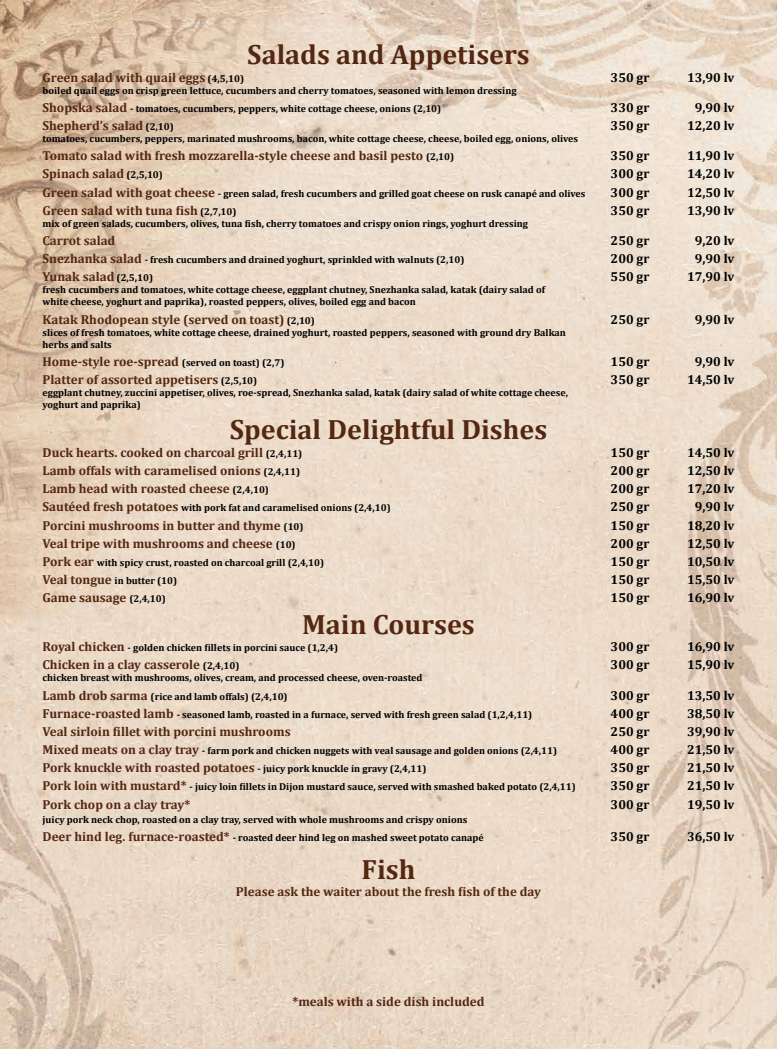
<style>
.page{position:relative;width:777px;height:1049px;background:#fff}
.page>*{position:absolute;margin:0;border:0;box-sizing:border-box;transform-origin:0 0}
.t1{font:700 28px "Cambria";color:#542712}
.t2{font:700 13px "Cambria";color:#542712}
.t3{font:700 13px "Cambria";color:#000}
.t4{font:700 10px/18.2px "Cambria";color:#000}
.s1{font-size:10px;color:#000}
.s2{font-size:13px;color:#542712}
</style>
<div class="page">
<img style="left:0;top:0;width:777px;height:1049px">
<h1 class="t1" style="left:247px;top:35px;width:284px">Salads and Appetisers</h1>
<h2 class="t2" style="left:43px;top:68px;width:203px">Green salad with quail eggs <span class="s1">(4,5,10)</span></h2>
<h2 class="t3" style="left:610px;top:68px;width:40px">350 gr</h2>
<h2 class="t3" style="left:687px;top:68px;width:49px">13,90 lv</h2>
<p class="t4" style="left:43px;top:81px;width:475px">boiled quail eggs on crisp green lettuce, cucumbers and cherry tomatoes, seasoned with lemon dressing<br><span class="s2">Shopska salad</span> - tomatoes, cucumbers, peppers, white cottage cheese, onions (2,10)</p>
<h2 class="t3" style="left:610px;top:98px;width:40px">330 gr</h2>
<h2 class="t3" style="left:695px;top:98px;width:41px">9,90 lv</h2>
<h2 class="t2" style="left:43px;top:116px;width:133px">Shepherd’s salad <span class="s1">(2,10)</span></h2>
<h2 class="t3" style="left:610px;top:116px;width:40px">350 gr</h2>
<h2 class="t3" style="left:687px;top:116px;width:49px">12,20 lv</h2>
<p class="t4" style="left:43px;top:129px;width:537px">tomatoes, cucumbers, peppers, marinated mushrooms, bacon, white cottage cheese, cheese, boiled egg, onions, olives</p>
<h2 class="t2" style="left:43px;top:147px;width:413px">Tomato salad with fresh mozzarella-style cheese and basil pesto <span class="s1">(2,10)</span></h2>
<h2 class="t3" style="left:610px;top:147px;width:40px">350 gr</h2>
<h2 class="t3" style="left:687px;top:147px;width:49px">11,90 lv</h2>
<h2 class="t2" style="left:43px;top:165px;width:122px">Spinach salad <span class="s1">(2,5,10)</span></h2>
<h2 class="t3" style="left:610px;top:165px;width:40px">300 gr</h2>
<h2 class="t3" style="left:687px;top:165px;width:49px">14,20 lv</h2>
<p class="t4" style="left:43px;top:184px;width:544px"><span class="s2">Green salad with goat cheese</span> - green salad, fresh cucumbers and grilled goat cheese on rusk canapé and olives</p>
<h2 class="t3" style="left:610px;top:183px;width:40px">300 gr</h2>
<h2 class="t3" style="left:687px;top:183px;width:49px">12,50 lv</h2>
<h2 class="t2" style="left:43px;top:201px;width:195px">Green salad with tunа fish <span class="s1">(2,7,10)</span></h2>
<h2 class="t3" style="left:610px;top:201px;width:40px">350 gr</h2>
<h2 class="t3" style="left:687px;top:201px;width:49px">13,90 lv</h2>
<p class="t4" style="left:43px;top:214px;width:487px">mix of green salads, cucumbers, olives, tuna fish, cherry tomatoes and crispy onion rings, yoghurt dressing</p>
<h2 class="t2" style="left:43px;top:231px;width:74px">Carrot salad</h2>
<h2 class="t3" style="left:610px;top:231px;width:40px">250 gr</h2>
<h2 class="t3" style="left:695px;top:231px;width:41px">9,20 lv</h2>
<p class="t4" style="left:43px;top:250px;width:423px"><span class="s2">Snezhanka salad</span> - fresh cucumbers and drained yoghurt, sprinkled with walnuts (2,10)</p>
<h2 class="t3" style="left:610px;top:250px;width:40px">200 gr</h2>
<h2 class="t3" style="left:695px;top:250px;width:41px">9,90 lv</h2>
<h2 class="t2" style="left:43px;top:268px;width:112px">Yunak salad <span class="s1">(2,5,10)</span></h2>
<h2 class="t3" style="left:610px;top:268px;width:40px">550 gr</h2>
<h2 class="t3" style="left:687px;top:268px;width:49px">17,90 lv</h2>
<p class="t4" style="left:43px;top:284px;width:504px;line-height:12px">fresh cucumbers and tomatoes, white cottage cheese, eggplant chutney, Snezhanka salad, katak (dairy salad of white cheese, yoghurt and paprika), roasted peppers, olives, boiled egg and bacon</p>
<h2 class="t2" style="left:43px;top:310px;width:274px">Katak Rhodopean style (served on toast) <span class="s1">(2,10)</span></h2>
<h2 class="t3" style="left:610px;top:310px;width:40px">250 gr</h2>
<h2 class="t3" style="left:695px;top:310px;width:41px">9,90 lv</h2>
<p class="t4" style="left:43px;top:326px;width:525px;line-height:12px">slices of fresh tomatoes, white cottage cheese, drained yoghurt, roasted peppers, seasoned with ground dry Balkan herbs and salts</p>
<h2 class="t2" style="left:43px;top:352px;width:243px">Home-style roe-spread <span class="s1">(served on toast) (2,7)</span></h2>
<h2 class="t3" style="left:610px;top:352px;width:40px">150 gr</h2>
<h2 class="t3" style="left:695px;top:352px;width:41px">9,90 lv</h2>
<h2 class="t2" style="left:43px;top:370px;width:216px">Platter of assorted appetisers <span class="s1">(2,5,10)</span></h2>
<h2 class="t3" style="left:610px;top:370px;width:40px">350 gr</h2>
<h2 class="t3" style="left:687px;top:370px;width:49px">14,50 lv</h2>
<p class="t4" style="left:43px;top:386px;width:527px;line-height:12px">eggplant chutney, zuccini appetiser, olives, roe-spread, Snezhanka salad, katak (dairy salad of white cottage cheese, yoghurt and paprika)</p>
<h1 class="t1" style="left:230px;top:410px;width:319px">Special Delightful Dishes</h1>
<h2 class="t2" style="left:43px;top:443px;width:261px">Duck hearts. cooked on charcoal grill <span class="s1">(2,4,11)</span></h2>
<h2 class="t3" style="left:610px;top:443px;width:40px">150 gr</h2>
<h2 class="t3" style="left:687px;top:443px;width:49px">14,50 lv</h2>
<h2 class="t2" style="left:43px;top:461px;width:259px">Lamb offals with caramelised onions <span class="s1">(2,4,11)</span></h2>
<h2 class="t3" style="left:610px;top:461px;width:40px">200 gr</h2>
<h2 class="t3" style="left:687px;top:461px;width:49px">12,50 lv</h2>
<h2 class="t2" style="left:43px;top:479px;width:228px">Lamb head with roasted cheese <span class="s1">(2,4,10)</span></h2>
<h2 class="t3" style="left:610px;top:479px;width:40px">200 gr</h2>
<h2 class="t3" style="left:687px;top:479px;width:49px">17,20 lv</h2>
<p class="t4" style="left:43px;top:498px;width:350px"><span class="s2">Sautéed fresh potatoes</span> with pork fat and caramelised onions (2,4,10)</p>
<h2 class="t3" style="left:610px;top:498px;width:40px">250 gr</h2>
<h2 class="t3" style="left:695px;top:498px;width:41px">9,90 lv</h2>
<h2 class="t2" style="left:43px;top:516px;width:262px">Porcini mushrooms in butter and thyme <span class="s1">(10)</span></h2>
<h2 class="t3" style="left:610px;top:516px;width:40px">150 gr</h2>
<h2 class="t3" style="left:687px;top:516px;width:49px">18,20 lv</h2>
<h2 class="t2" style="left:43px;top:534px;width:255px">Veal tripe with mushrooms and cheese <span class="s1">(10)</span></h2>
<h2 class="t3" style="left:610px;top:534px;width:40px">200 gr</h2>
<h2 class="t3" style="left:687px;top:534px;width:49px">12,50 lv</h2>
<p class="t4" style="left:43px;top:553px;width:283px"><span class="s2">Pork ear</span> with spicy crust, roasted on charcoal grill (2,4,10)</p>
<h2 class="t3" style="left:610px;top:552px;width:40px">150 gr</h2>
<h2 class="t3" style="left:687px;top:552px;width:49px">10,50 lv</h2>
<p class="t4" style="left:43px;top:571px;width:136px"><span class="s2">Veal tongue</span> in butter (10)</p>
<h2 class="t3" style="left:610px;top:570px;width:40px">150 gr</h2>
<h2 class="t3" style="left:687px;top:570px;width:49px">15,50 lv</h2>
<h2 class="t2" style="left:43px;top:589px;width:125px">Game sausage <span class="s1">(2,4,10)</span></h2>
<h2 class="t3" style="left:610px;top:589px;width:40px">150 gr</h2>
<h2 class="t3" style="left:687px;top:589px;width:49px">16,90 lv</h2>
<h1 class="t1" style="left:302px;top:604px;width:174px">Main Courses</h1>
<p class="t4" style="left:43px;top:638px;width:297px"><span class="s2">Royal chicken</span> - golden chicken fillets in porcini sauce (1,2,4)</p>
<h2 class="t3" style="left:610px;top:637px;width:40px">300 gr</h2>
<h2 class="t3" style="left:687px;top:637px;width:49px">16,90 lv</h2>
<h2 class="t2" style="left:43px;top:656px;width:198px">Chicken in a clay casserole <span class="s1">(2,4,10)</span></h2>
<h2 class="t3" style="left:610px;top:656px;width:40px">300 gr</h2>
<h2 class="t3" style="left:687px;top:656px;width:49px">15,90 lv</h2>
<p class="t4" style="left:43px;top:668px;width:381px">chicken breast with mushrooms, olives, cream, and processed cheese, oven-roasted<br><span class="s2">Lamb drob sarma</span> (rice and lamb offals) (2,4,10)</p>
<h2 class="t3" style="left:610px;top:686px;width:40px">300 gr</h2>
<h2 class="t3" style="left:687px;top:686px;width:49px">13,50 lv</h2>
<p class="t4" style="left:43px;top:705px;width:491px"><span class="s2">Furnace-roasted lamb</span> - seasoned lamb, roasted in a furnace, served with fresh green salad (1,2,4,11)</p>
<h2 class="t3" style="left:610px;top:704px;width:40px">400 gr</h2>
<h2 class="t3" style="left:687px;top:704px;width:49px">38,50 lv</h2>
<h2 class="t2" style="left:43px;top:722px;width:250px">Veal sirloin fillet with porcini mushrooms</h2>
<h2 class="t3" style="left:610px;top:722px;width:40px">250 gr</h2>
<h2 class="t3" style="left:687px;top:722px;width:49px">39,90 lv</h2>
<p class="t4" style="left:43px;top:741px;width:516px"><span class="s2">Mixed meats on a clay tray</span> - farm pork and chicken nuggets with veal sausage and golden onions (2,4,11)</p>
<h2 class="t3" style="left:610px;top:740px;width:40px">400 gr</h2>
<h2 class="t3" style="left:687px;top:740px;width:49px">21,50 lv</h2>
<p class="t4" style="left:43px;top:759px;width:385px"><span class="s2">Pork knuckle with roasted potatoes</span> - juicy pork knuckle in gravy (2,4,11)</p>
<h2 class="t3" style="left:610px;top:759px;width:40px">350 gr</h2>
<h2 class="t3" style="left:687px;top:759px;width:49px">21,50 lv</h2>
<p class="t4" style="left:43px;top:777px;width:535px"><span class="s2">Pork loin with mustard*</span> - juicy loin fillets in Dijon mustard sauce, served with smashed baked potato (2,4,11)</p>
<h2 class="t3" style="left:610px;top:777px;width:40px">350 gr</h2>
<h2 class="t3" style="left:687px;top:777px;width:49px">21,50 lv</h2>
<h2 class="t2" style="left:43px;top:795px;width:149px">Pork chop on a clay tray*</h2>
<h2 class="t3" style="left:610px;top:795px;width:40px">300 gr</h2>
<h2 class="t3" style="left:687px;top:795px;width:49px">19,50 lv</h2>
<p class="t4" style="left:43px;top:810px;width:443px">juicy pork neck chop, roasted on a clay tray, served with whole mushrooms and crispy onions<br><span class="s2">Deer hind leg. furnace-roasted*</span> - roasted deer hind leg on mashed sweet potato canapé</p>
<h2 class="t3" style="left:610px;top:828px;width:40px">350 gr</h2>
<h2 class="t3" style="left:687px;top:828px;width:49px">36,50 lv</h2>
<h1 class="t1" style="left:361px;top:849px;width:55px">Fish</h1>
<h2 class="t2" style="left:236px;top:882px;width:306px">Please ask the waiter about the fresh fish of the day</h2>
<h2 class="t2" style="left:292px;top:993px;width:194px">*meals with a side dish included</h2>
</div>
